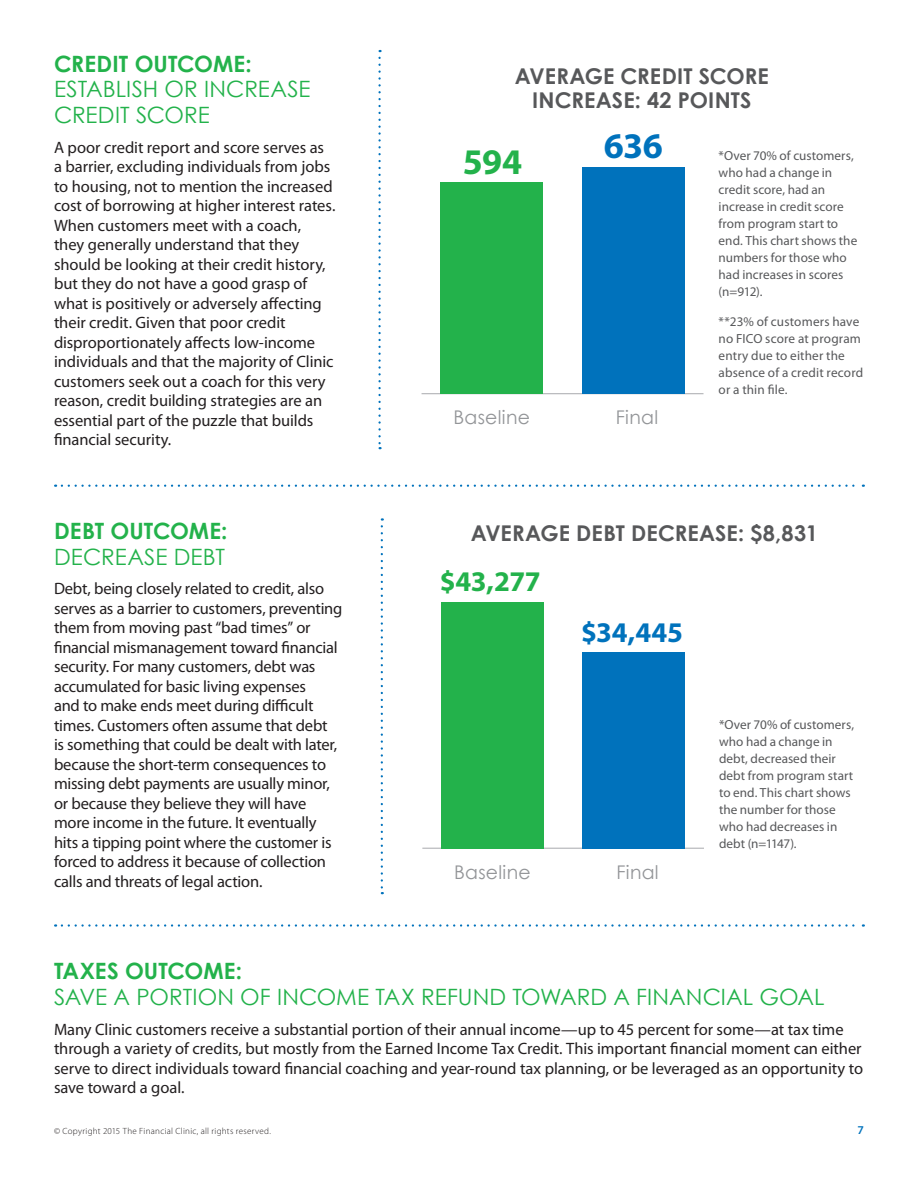
<style>
.page{position:relative;width:918px;height:1188px;background:#fff}
.page>*{position:absolute;margin:0;border:0;box-sizing:border-box;transform-origin:0 0}
.t1{font:700 36.15px "Myriad Pro";color:#0072bc}
.t2{font:700 36.15px "Myriad Pro";color:#23b24b}
.t3{font:700 28.65px "Myriad Pro";color:#0072bc}
.t4{font:700 28.65px "Myriad Pro";color:#23b24b}
.BODY{font:22.5px/25.5px "Century Gothic";color:#23b24b}
.BODY-2{font:700 22.5px/25.5px "Century Gothic";color:#23b24b}
.t5{font:700 21.75px/24.5px "Century Gothic";letter-spacing:.005em;color:#57585a;text-align:center}
.t6{font:18.9px "Century Gothic";letter-spacing:.015em;color:#939598}
.BODY-3{font:16.5px/19.5px "Myriad Pro";letter-spacing:-.005em;color:#231f20}
.t7{font:13.2px/17px "Myriad Pro";letter-spacing:.005em;color:#57585a}
.t8{font:600 12px "Myriad Pro";color:#0072bc}
.t9{font:300 9px "Myriad Pro";letter-spacing:.03em;color:#231f20}
.s1{font-weight:700}
.s2{font-weight:400}
</style>
<div class="page">
<svg style="left:62px;top:485px;width:802px;height:2px"></svg>
<svg style="left:62px;top:924px;width:802px;height:3px"></svg>
<svg style="left:378px;top:58px;width:3px;height:391px"></svg>
<svg style="left:381px;top:518px;width:2px;height:376px"></svg>
<hr style="left:422px;top:393px;width:282px;height:1px;background:#a8a9ad">
<div style="left:582px;top:167px;width:103px;height:227px;background:#0072bc"></div>
<div style="left:440px;top:182px;width:103px;height:212px;background:#23b24b"></div>
<hr style="left:422px;top:848px;width:282px;height:1px;background:#a8a9ad">
<div style="left:583px;top:652px;width:102px;height:197px;background:#0072bc"></div>
<div style="left:441px;top:602px;width:103px;height:247px;background:#23b24b"></div>
<p class="BODY" style="left:54px;top:50px;width:258px"><span class="s1">CREDIT OUTCOME:<br></span>ESTABLISH OR INCREASE<br>CREDIT SCORE</p>
<p class="BODY-3" style="left:54px;top:138px;width:283px">A poor credit report and score serves as a barrier, excluding individuals from jobs to housing, not to mention the increased cost of borrowing at higher interest rates.<br>When customers meet with a coach, they generally understand that they should be looking at their credit history, but they do not have a good grasp of what is positively or adversely affecting their credit. Given that poor credit disproportionately affects low-income individuals and that the majority of Clinic customers seek out a coach for this very reason, credit building strategies are an essential part of the puzzle that builds financial security.</p>
<p class="BODY-2" style="left:54px;top:518px;width:175px">DEBT OUTCOME:<br><span class="s2">DECREASE DEBT</span></p>
<p class="BODY-3" style="left:54px;top:580px;width:290px">Debt, being closely related to credit, also serves as a barrier to customers, preventing them from moving past “bad times” or financial mismanagement toward financial security. For many customers, debt was accumulated for basic living expenses<br>and to make ends meet during difficult times. Customers often assume that debt<br>is something that could be dealt with later, because the short-term consequences to missing debt payments are usually minor, or because they believe they will have more income in the future. It eventually hits a tipping point where the customer is forced to address it because of collection calls and threats of legal action.</p>
<p class="t5" style="left:515px;top:63px;width:255px">AVERAGE CREDIT SCORE<br>INCREASE: 42 POINTS</p>
<p class="t2" style="left:463px;top:141px;width:61px">594</p>
<p class="t1" style="left:604px;top:126px;width:61px">636</p>
<p class="t6" style="left:454px;top:406px;width:78px">Baseline</p>
<p class="t6" style="left:616px;top:406px;width:44px">Final</p>
<p class="t7" style="left:719px;top:148px;width:140px">*Over 70% of customers, who had a change in credit score, had an increase in credit score from program start to end. This chart shows the numbers for those who had increases in scores (n=912).</p>
<p class="t7" style="left:719px;top:314px;width:146px">**23% of customers have no FICO score at program entry due to either the absence of a credit record or a thin file.</p>
<p class="t5" style="left:471px;top:520px;width:349px">AVERAGE DEBT DECREASE: $8,831</p>
<p class="t4" style="left:440px;top:565px;width:102px">$43,277</p>
<p class="t3" style="left:581px;top:616px;width:103px">$34,445</p>
<p class="t6" style="left:454px;top:861px;width:78px">Baseline</p>
<p class="t6" style="left:616px;top:861px;width:44px">Final</p>
<p class="t7" style="left:719px;top:717px;width:137px">*Over 70% of customers, who had a change in debt, decreased their debt from program start to end. This chart shows the number for those who had decreases in debt (n=1147).</p>
<p class="BODY" style="left:54px;top:958px;width:772px"><span class="s1">TAXES OUTCOME:<br></span>SAVE A PORTION OF INCOME TAX REFUND TOWARD A FINANCIAL GOAL</p>
<p class="BODY-3" style="left:54px;top:1020px;width:811px">Many Clinic customers receive a substantial portion of their annual income—up to 45 percent for some—at tax time through a variety of credits, but mostly from the Earned Income Tax Credit. This important financial moment can either serve to direct individuals toward financial coaching and year-round tax planning, or be leveraged as an opportunity to save toward a goal.</p>
<p class="t9" style="left:54px;top:1126px;width:219px">© Copyright 2015 The Financial Clinic, all rights reserved.</p>
<p class="t8" style="left:858px;top:1123px;width:8px">7</p>
</div>
